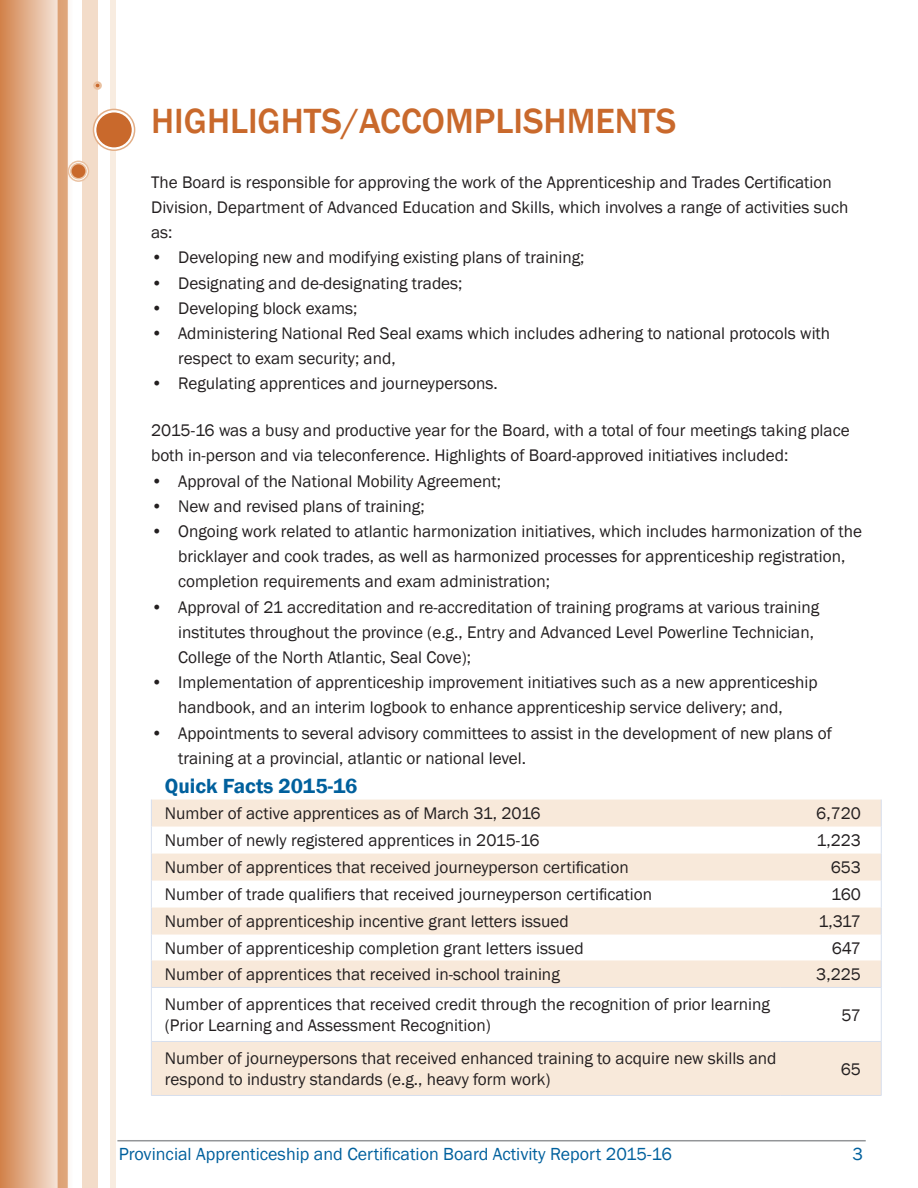
<style>
.page{position:relative;width:918px;height:1188px;background:#fff}
.page>*{position:absolute;margin:0;border:0;box-sizing:border-box;transform-origin:0 0}
.t1{font:500 36px "Franklin Gothic";color:#c9692c}
.Regular_Text{font:600 21px "Franklin Gothic";color:#00609d}
.t2{font:18px "Franklin Gothic";color:#00609d}
.Regular_Text-2{font:17.25px/25.2px "Franklin Gothic";color:#231f20}
.Blue_Table_-_Plain_T{font:17.25px "Franklin Gothic";color:#231f20}
</style>
<div class="page">
<svg style="left:0;top:0;width:72px;height:1188px;background:#e3b28f"></svg>
<div style="left:82px;top:0;width:15px;height:1188px;background:#f3dcc9"></div>
<div style="left:110px;top:0;width:6px;height:1188px;background:#f8ece0"></div>
<svg style="left:94px;top:109px;width:41px;height:41px"></svg>
<div style="left:93px;top:109px;width:42px;height:42px;border:2px solid #e2ad85;border-radius:50%"></div>
<svg style="left:69px;top:161px;width:19px;height:20px"></svg>
<div style="left:68px;top:161px;width:21px;height:21px;border:2px solid #eac1a1;border-radius:50%"></div>
<div style="left:71px;top:164px;width:15px;height:15px;background:#c9692c;border-radius:50%"></div>
<div style="left:70px;top:163px;width:17px;height:16px;border:2px solid #eac1a1;border-radius:50%"></div>
<div style="left:93px;top:81px;width:9px;height:9px;border:2px solid #eac1a1;border-radius:50%"></div>
<div style="left:94px;top:82px;width:7px;height:7px;border:2px solid #eac1a1;border-radius:50%"></div>
<div style="left:96px;top:112px;width:36px;height:36px;background:#c9692c;border-radius:50%"></div>
<div style="left:95px;top:111px;width:38px;height:38px;border:2px solid #fff;border-radius:50%"></div>
<hr style="left:117px;top:1140px;width:749px;height:1px;background:#939598">
<svg style="left:152px;top:800px;width:729px;height:295px;fill:#f8e9da"></svg>
<svg style="left:151px;top:800px;width:1px;height:187px"></svg>
<svg style="left:881px;top:800px;width:1px;height:187px"></svg>
<hr style="left:151px;top:988px;width:1px;height:53px;background:#d7dfee">
<hr style="left:151px;top:987px;width:630px;height:1px;background:#d7dfee">
<hr style="left:881px;top:988px;width:1px;height:53px;background:#d7dfee">
<hr style="left:781px;top:987px;width:100px;height:1px;background:#d7dfee">
<hr style="left:151px;top:1042px;width:1px;height:53px;background:#d7dfee">
<hr style="left:151px;top:1041px;width:630px;height:1px;background:#d7dfee">
<hr style="left:151px;top:1095px;width:630px;height:1px;background:#d7dfee">
<hr style="left:881px;top:1042px;width:1px;height:53px;background:#d7dfee">
<hr style="left:781px;top:1041px;width:100px;height:1px;background:#d7dfee">
<hr style="left:781px;top:1095px;width:100px;height:1px;background:#d7dfee">
<p class="t1" style="left:151px;top:99px;width:527px">HIGHLIGHTS/ACCOMPLISHMENTS</p>
<h1 class="Regular_Text-2" style="left:151px;top:170px;width:699px">The Board is responsible for approving the work of the Apprenticeship and Trades Certification<br>Division, Department of Advanced Education and Skills, which involves a range of activities such as:</h1>
<p class="Regular_Text-2" style="left:151px;top:245px;width:435px">• Developing new and modifying existing plans of training;</p>
<p class="Regular_Text-2" style="left:151px;top:271px;width:313px">• Designating and de-designating trades;</p>
<p class="Regular_Text-2" style="left:151px;top:296px;width:208px">• Developing block exams;</p>
<p class="Regular_Text-2" style="left:178px;top:321px;width:654px;text-indent:-27px">• Administering National Red Seal exams which includes adhering to national protocols with respect to exam security; and,</p>
<p class="Regular_Text-2" style="left:151px;top:371px;width:348px">• Regulating apprentices and journeypersons.</p>
<p class="Regular_Text-2" style="left:151px;top:418px;width:700px">2015-16 was a busy and productive year for the Board, with a total of four meetings taking place both in-person and via teleconference. Highlights of Board-approved initiatives included:</p>
<p class="Regular_Text-2" style="left:151px;top:469px;width:351px">• Approval of the National Mobility Agreement;</p>
<p class="Regular_Text-2" style="left:151px;top:494px;width:275px">• New and revised plans of training;</p>
<p class="Regular_Text-2" style="left:178px;top:519px;width:685px;text-indent:-27px">• Ongoing work related to atlantic harmonization initiatives, which includes harmonization of the bricklayer and cook trades, as well as harmonized processes for apprenticeship registration, completion requirements and exam administration;</p>
<p class="Regular_Text-2" style="left:178px;top:595px;width:643px;text-indent:-27px">• Approval of 21 accreditation and re-accreditation of training programs at various training institutes throughout the province (e.g., Entry and Advanced Level Powerline Technician,<br>College of the North Atlantic, Seal Cove);</p>
<p class="Regular_Text-2" style="left:151px;top:670px;width:668px;text-align:center">• Implementation of apprenticeship improvement initiatives such as a new apprenticeship handbook, and an interim logbook to enhance apprenticeship service delivery; and,</p>
<p class="Regular_Text-2" style="left:178px;top:721px;width:655px;text-indent:-27px">• Appointments to several advisory committees to assist in the development of new plans of training at a provincial, atlantic or national level.</p>
<p class="Regular_Text" style="left:165px;top:773px;width:194px">Quick Facts 2015-16</p>
<p class="Blue_Table_-_Plain_T" style="left:165px;top:803px;width:377px">Number of active apprentices as of March 31, 2016</p>
<p class="Blue_Table_-_Plain_T" style="left:816px;top:803px;width:46px">6,720</p>
<p class="Blue_Table_-_Plain_T" style="left:165px;top:830px;width:376px">Number of newly registered apprentices in 2015-16</p>
<p class="Blue_Table_-_Plain_T" style="left:816px;top:830px;width:46px">1,223</p>
<p class="Blue_Table_-_Plain_T" style="left:165px;top:857px;width:465px">Number of apprentices that received journeyperson certification</p>
<p class="Blue_Table_-_Plain_T" style="left:831px;top:857px;width:32px">653</p>
<p class="Blue_Table_-_Plain_T" style="left:165px;top:884px;width:489px">Number of trade qualifiers that received journeyperson certification</p>
<p class="Blue_Table_-_Plain_T" style="left:831px;top:884px;width:31px">160</p>
<p class="Blue_Table_-_Plain_T" style="left:165px;top:911px;width:405px">Number of apprenticeship incentive grant letters issued</p>
<p class="Blue_Table_-_Plain_T" style="left:818px;top:911px;width:44px">1,317</p>
<p class="Blue_Table_-_Plain_T" style="left:165px;top:937px;width:420px">Number of apprenticeship completion grant letters issued</p>
<p class="Blue_Table_-_Plain_T" style="left:832px;top:937px;width:31px">647</p>
<p class="Blue_Table_-_Plain_T" style="left:165px;top:963px;width:396px">Number of apprentices that received in-school training</p>
<p class="Blue_Table_-_Plain_T" style="left:816px;top:963px;width:46px">3,225</p>
<p class="Regular_Text-2" style="left:165px;top:992px;width:606px">Number of apprentices that received credit through the recognition of prior learning</p>
<p class="Regular_Text-2" style="left:165px;top:1013px;width:327px">(Prior Learning and Assessment Recognition)</p>
<p class="Blue_Table_-_Plain_T" style="left:842px;top:1004px;width:21px">57</p>
<p class="Regular_Text-2" style="left:165px;top:1046px;width:613px">Number of journeypersons that received enhanced training to acquire new skills and</p>
<p class="Regular_Text-2" style="left:165px;top:1067px;width:387px">respond to industry standards (e.g., heavy form work)</p>
<p class="Regular_Text-2" style="left:841px;top:1057px;width:22px">65</p>
<p class="t2" style="left:119px;top:1143px;width:555px">Provincial Apprenticeship and Certification Board Activity Report 2015-16</p>
<p class="t2" style="left:852px;top:1143px;width:12px">3</p>
</div>
